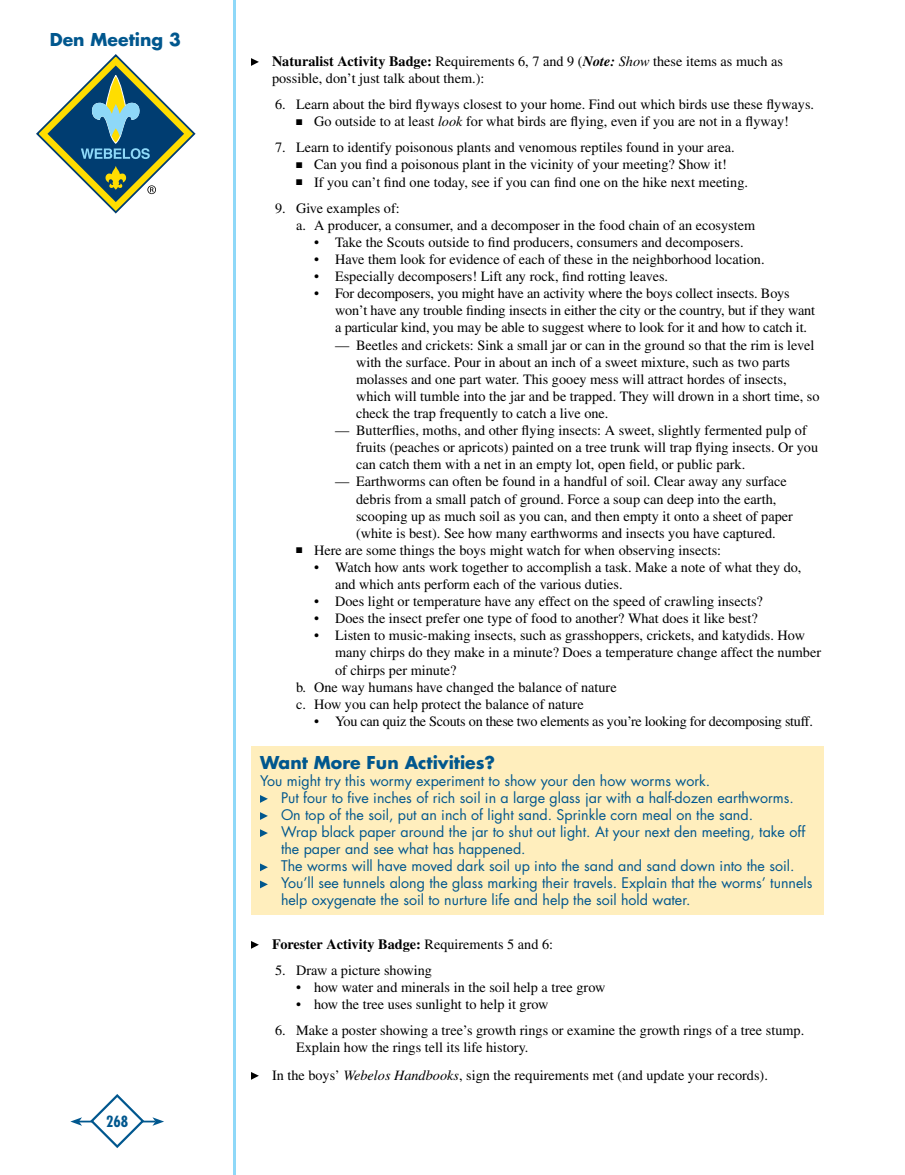
<style>
.page{position:relative;width:905px;height:1175px;background:#fff}
.page>*{position:absolute;margin:0;border:0;box-sizing:border-box;transform-origin:0 0}
.t1{font:700 17.25px "Futura";color:#00578e}
.t2{font:700 condensed 15px "Futura";color:#00578e}
.t3{font:14.25px/17.1px "Times";color:#000}
.t4{font:14.25px "Futura";color:#00578e}
.t5{font:14.25px "Times";letter-spacing:-.02em;color:#000}
.t6{font:700 14.25px "Times";color:#000}
.s1{font-weight:700}
.s2{font-weight:700;font-style:italic}
.s3{font-style:italic}
.s4{font-weight:400}
</style>
<div class="page">
<svg style="left:36px;top:54px;width:159px;height:159px"></svg>
<hr style="left:79px;top:1120px;width:76px;height:2px;background:#00578e">
<svg style="left:70px;top:1117px;width:12px;height:8px"></svg>
<svg style="left:152px;top:1117px;width:12px;height:8px"></svg>
<svg style="left:89px;top:1094px;width:57px;height:54px"></svg>
<hr style="left:233px;top:0;width:3px;height:1174px;background:#8ed8f8">
<svg style="left:251px;top:58px;width:8px;height:8px"></svg>
<div style="left:251px;top:746px;width:573px;height:168px;background:#ffeebd"></div>
<svg style="left:260px;top:795px;width:8px;height:8px"></svg>
<svg style="left:260px;top:812px;width:8px;height:8px"></svg>
<svg style="left:260px;top:829px;width:8px;height:8px"></svg>
<svg style="left:260px;top:863px;width:8px;height:8px"></svg>
<svg style="left:260px;top:880px;width:8px;height:8px"></svg>
<svg style="left:251px;top:941px;width:8px;height:7px"></svg>
<svg style="left:251px;top:1072px;width:8px;height:7px"></svg>
<p class="t1" style="left:50px;top:28px;width:133px">Den Meeting 3</p>
<p class="t2" style="left:106px;top:1112px;width:24px">268</p>
<p class="t3" style="left:272px;top:53px;width:512px"><span class="s1">Naturalist Activity Badge:</span> Requirements 6, 7 and 9 (<span class="s2">Note:</span> <span class="s3">Show</span> these items as much as possible, don’t just talk about them.):</p>
<p class="t3" style="left:275px;top:96px;width:540px">6. Learn about the bird flyways closest to your home. Find out which birds use these flyways.</p>
<p class="t3" style="left:296px;top:113px;width:494px">■ Go outside to at least <span class="s3">look</span> for what birds are flying, even if you are not in a flyway!</p>
<p class="t3" style="left:275px;top:139px;width:461px">7. Learn to identify poisonous plants and venomous reptiles found in your area.</p>
<p class="t3" style="left:296px;top:156px;width:432px">■ Can you find a poisonous plant in the vicinity of your meeting? Show it!</p>
<p class="t3" style="left:296px;top:173px;width:453px">■ If you can’t find one today, see if you can find one on the hike next meeting.</p>
<p class="t3" style="left:296px;top:199px;width:460px;text-indent:-21px">9. Give examples of:<br>a. A producer, a consumer, and a decomposer in the food chain of an ecosystem</p>
<p class="t3" style="left:314px;top:233px;width:431px">• Take the Scouts outside to find producers, consumers and decomposers.</p>
<p class="t3" style="left:314px;top:251px;width:452px">• Have them look for evidence of each of these in the neighborhood location.</p>
<p class="t3" style="left:314px;top:268px;width:355px">• Especially decomposers! Lift any rock, find rotting leaves.</p>
<p class="t3" style="left:335px;top:285px;width:481px;text-indent:-21px">• For decomposers, you might have an activity where the boys collect insects. Boys won’t have any trouble finding insects in either the city or the country, but if they want a particular kind, you may be able to suggest where to look for it and how to catch it.</p>
<p class="t3" style="left:356px;top:336px;width:465px;text-indent:-21px">— Beetles and crickets: Sink a small jar or can in the ground so that the rim is level with the surface. Pour in about an inch of a sweet mixture, such as two parts molasses and one part water. This gooey mess will attract hordes of insects, which will tumble into the jar and be trapped. They will drown in a short time, so check the trap frequently to catch a live one.</p>
<p class="t3" style="left:356px;top:422px;width:463px;text-indent:-21px">— Butterflies, moths, and other flying insects: A sweet, slightly fermented pulp of fruits (peaches or apricots) painted on a tree trunk will trap flying insects. Or you can catch them with a net in an empty lot, open field, or public park.</p>
<p class="t3" style="left:356px;top:473px;width:438px;text-indent:-21px">— Earthworms can often be found in a handful of soil. Clear away any surface debris from a small patch of ground. Force a soup can deep into the earth, scooping up as much soil as you can, and then empty it onto a sheet of paper (white is best). See how many earthworms and insects you have captured.</p>
<p class="t3" style="left:296px;top:541px;width:426px">■ Here are some things the boys might watch for when observing insects:</p>
<p class="t3" style="left:335px;top:558px;width:468px;text-indent:-21px">• Watch how ants work together to accomplish a task. Make a note of what they do, and which ants perform each of the various duties.</p>
<p class="t3" style="left:314px;top:593px;width:450px">• Does light or temperature have any effect on the speed of crawling insects?</p>
<p class="t3" style="left:314px;top:610px;width:445px">• Does the insect prefer one type of food to another? What does it like best?</p>
<p class="t3" style="left:314px;top:627px;width:492px">• Listen to music-making insects, such as grasshoppers, crickets, and katydids. How</p>
<p class="t3" style="left:335px;top:644px;width:487px">many chirps do they make in a minute? Does a temperature change affect the number</p>
<p class="t3" style="left:335px;top:661px;width:123px">of chirps per minute?</p>
<p class="t3" style="left:296px;top:678px;width:322px">b. One way humans have changed the balance of nature</p>
<p class="t3" style="left:296px;top:695px;width:289px">c. How you can help protect the balance of nature</p>
<p class="t5" style="left:314px;top:713px;width:500px">• You can quiz the Scouts on these two elements as you’re looking for decomposing stuff.</p>
<p class="t1" style="left:260px;top:750px;width:236px">Want More Fun Activities?</p>
<p class="t4" style="left:260px;top:771px;width:451px">You might try this wormy experiment to show your den how worms work.</p>
<p class="t4" style="left:281px;top:788px;width:514px">Put four to five inches of rich soil in a large glass jar with a half-dozen earthworms.</p>
<p class="t4" style="left:281px;top:805px;width:473px">On top of the soil, put an inch of light sand. Sprinkle corn meal on the sand.</p>
<p class="t4" style="left:281px;top:822px;width:525px">Wrap black paper around the jar to shut out light. At your next den meeting, take off</p>
<p class="t4" style="left:281px;top:839px;width:246px">the paper and see what has happened.</p>
<p class="t4" style="left:268px;top:857px;width:528px">The worms will have moved dark soil up into the sand and sand down into the soil.</p>
<p class="t4" style="left:281px;top:874px;width:533px">You’ll see tunnels along the glass marking their travels. Explain that the worms’ tunnels</p>
<p class="t4" style="left:281px;top:891px;width:411px">help oxygenate the soil to nurture life and help the soil hold water.</p>
<p class="t6" style="left:272px;top:935px;width:283px">Forester Activity Badge: <span class="s4">Requirements 5 and 6:</span></p>
<p class="t3" style="left:275px;top:961px;width:158px">5. Draw a picture showing</p>
<p class="t3" style="left:296px;top:978px;width:311px">• how water and minerals in the soil help a tree grow</p>
<p class="t3" style="left:296px;top:995px;width:254px">• how the tree uses sunlight to help it grow</p>
<p class="t3" style="left:296px;top:1021px;width:509px;text-indent:-21px">6. Make a poster showing a tree’s growth rings or examine the growth rings of a tree stump.<br>Explain how the rings tell its life history.</p>
<p class="t3" style="left:272px;top:1066px;width:497px">In the boys’ <span class="s3">Webelos Handbooks</span>, sign the requirements met (and update your records).</p>
</div>
